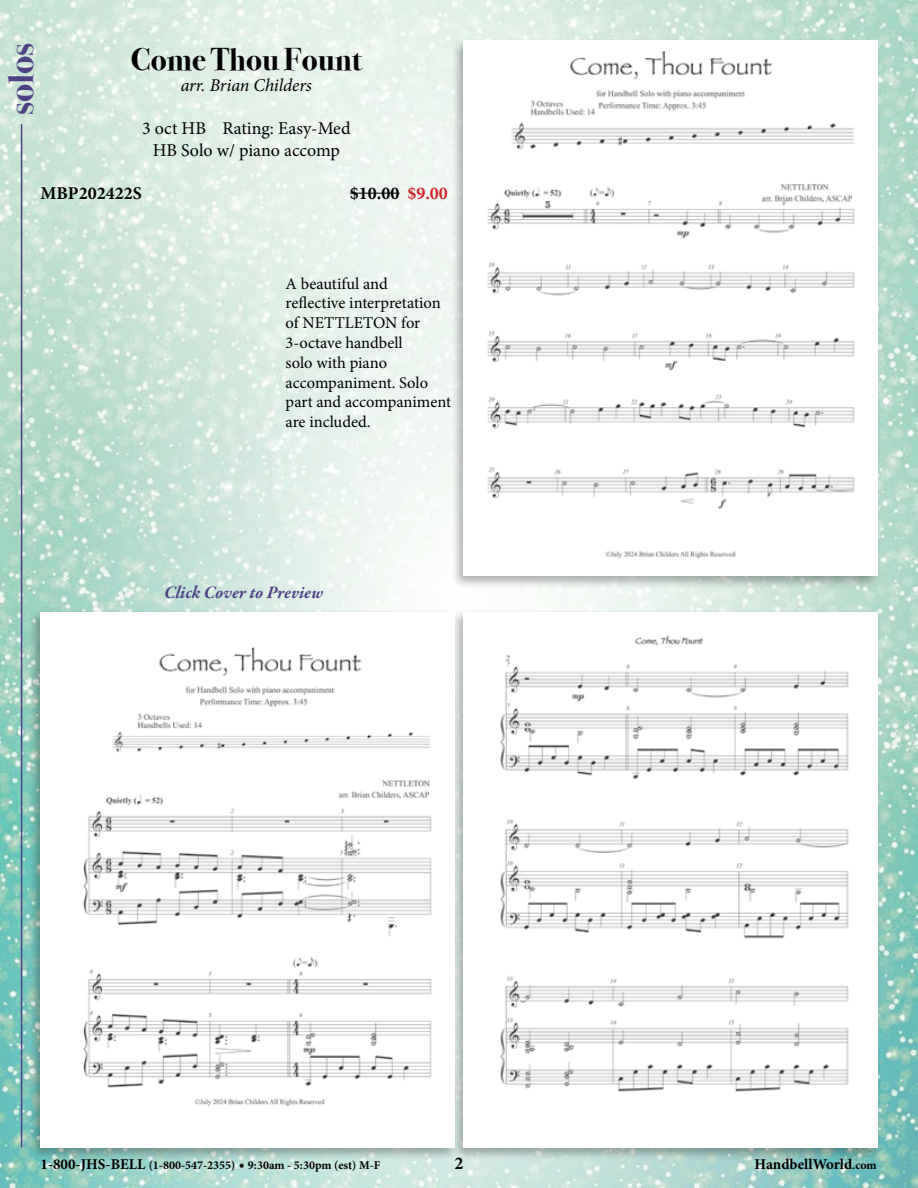
<style>
.page{position:relative;width:918px;height:1188px;background:#fff}
.page>*{position:absolute;margin:0;border:0;box-sizing:border-box;transform-origin:0 0}
.t1{font:700 36px "Bodoni Svty Two ITCTT";color:#4d4285}
.t2{font:700 31.5px "Bodoni Svty Two ITCTT";color:#000}
.t3{font:18px/21.6px "Minion Pro";color:#000;text-align:center}
.t4{font:700 18px "Minion Pro";color:#000}
.t5{font:italic 700 18px "Garamond Premr Pro";color:#4d4285}
.t6{font:italic 18px "Minion Pro";letter-spacing:-.005em;color:#000}
.t7{font:16.5px/19.8px "Minion Pro";color:#000}
.t8{font:700 15px "Minion Pro";color:#000}
.t9{font:700 12px "Minion Pro";color:#000}
.s1{color:#d2232a}
.s2{font-size:15px}
.s3{font-size:12px}
</style>
<div class="page">
<img style="left:1px;top:0;width:917px;height:1188px">
<div style="left:451px;top:609px;width:431px;height:552px;background:#000;opacity:.3"></div>
<img style="left:464px;top:612px;width:414px;height:536px">
<div style="left:28px;top:609px;width:431px;height:553px;background:#000;opacity:.3"></div>
<img style="left:40px;top:612px;width:414px;height:535px">
<div style="left:451px;top:38px;width:431px;height:552px;background:#000;opacity:.3"></div>
<img style="left:464px;top:40px;width:414px;height:536px">
<hr style="left:350px;top:193px;width:50px;height:1px;background:#000">
<hr style="left:21px;top:124px;width:1px;height:1024px;background:#4d4285">
<h1 class="t1" style="left:-9px;top:115px;width:74px;rotate:-90deg">solos</h1>
<h2 class="t2" style="left:131px;top:33px;width:232px">Come Thou Fount</h2>
<p class="t6" style="left:181px;top:73px;width:133px">arr. Brian Childers</p>
<p class="t3" style="left:142px;top:118px;width:210px">3 oct HB Rating: Easy-Med<br>HB Solo w/ piano accomp</p>
<p class="t4" style="left:41px;top:181px;width:103px">MBP202422S</p>
<p class="t4" style="left:350px;top:181px;width:99px">$10.00 <span class="s1">$9.00</span></p>
<p class="t7" style="left:286px;top:273px;width:167px">A beautiful and reflective interpretation of NETTLETON for<br>3-octave handbell<br>solo with piano accompaniment. Solo part and accompaniment are included.</p>
<p class="t5" style="left:164px;top:582px;width:161px">Click Cover to Preview</p>
<p class="t9" style="left:40px;top:1156px;width:342px"><span class="s2">1-800-JHS-BELL</span> (1-800-547-2355) <span class="s2">•</span> 9:30am - 5:30pm (est) M-F</p>
<p class="t4" style="left:454px;top:1150px;width:10px">2</p>
<p class="t8" style="left:755px;top:1153px;width:124px">HandbellWorld<span class="s3">.com</span></p>
</div>
